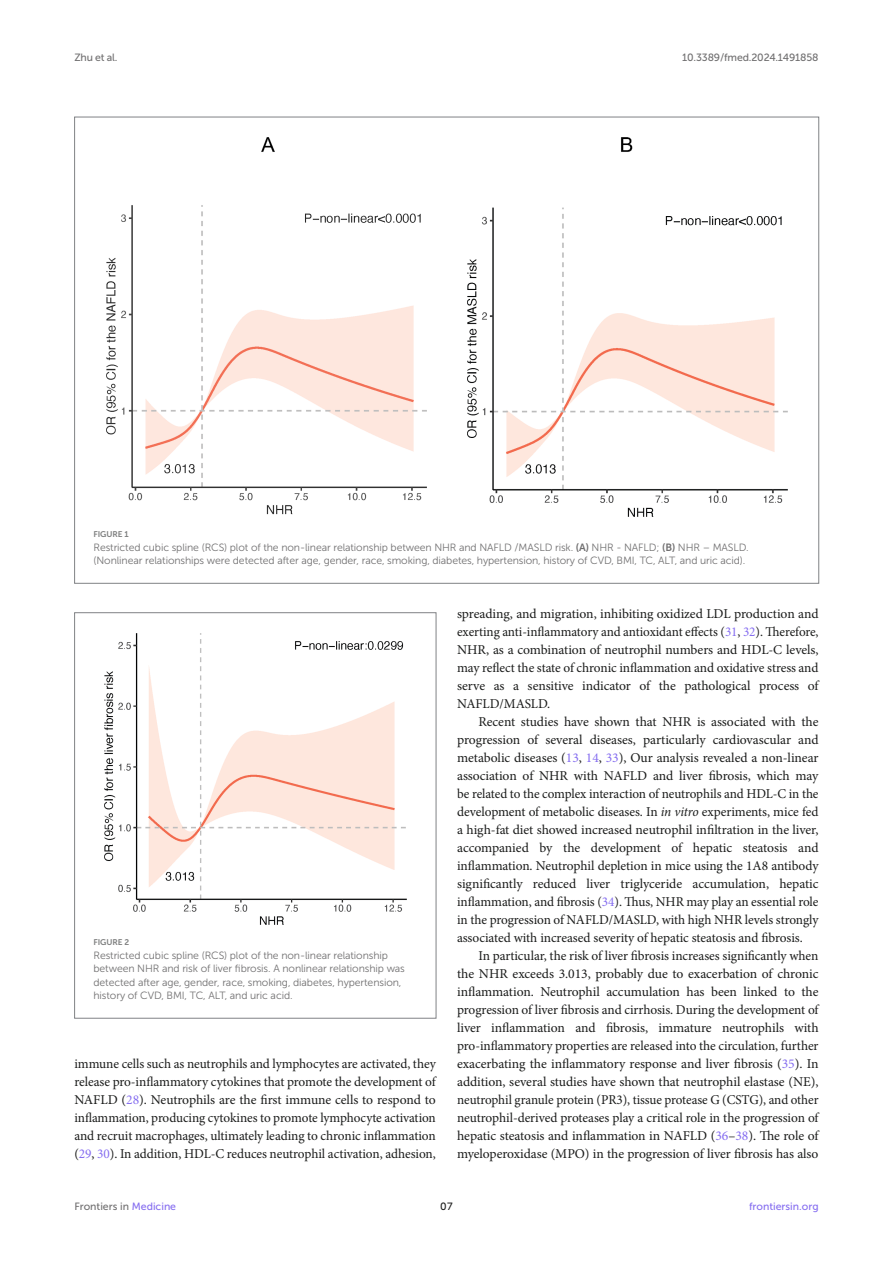
<style>
.page{position:relative;width:893px;height:1263px;background:#fff}
.page>*{position:absolute;margin:0;border:0;box-sizing:border-box;transform-origin:0 0}
.TEXT{font:13.5px/18px "Minion Pro";letter-spacing:-.005em;color:#1b1c1b;text-align:justify}
.FIG_LEG{font:10.5px/13.5px "Museo Sans 300";letter-spacing:-.01em;color:#706f70}
.t1{font:10.5px "Museo Sans 500";letter-spacing:-.015em;color:#706f70}
.t2{font:10.5px "Museo Sans 500";color:#856df0}
.t3{font:10.5px "Museo Sans 500";color:#1b1c1b}
.FIG_HD{font:8.25px "Museo Sans 700";letter-spacing:-.01em;color:#7e7f7f}
.s1{font-family:"Museo Sans 700"}
.s2{color:#856df0}
.s3{font-style:italic}
</style>
<div class="page">
<img style="left:106px;top:137px;width:682px;height:380px">
<img style="left:104px;top:633px;width:303px;height:292px">
<div style="left:74px;top:612px;width:362px;height:406px;border:1px solid #808285"></div>
<p class="t1" style="left:74px;top:51px;width:45px">Zhu et al.</p>
<p class="t1" style="left:682px;top:51px;width:138px">10.3389/fmed.2024.1491858</p>
<p class="FIG_HD" style="left:94px;top:530px;width:37px">FIGURE 1</p>
<p class="FIG_LEG" style="left:94px;top:541px;width:657px">Restricted cubic spline (RCS) plot of the non-linear relationship between NHR and NAFLD /MASLD risk. <span class="s1">(A)</span> NHR - NAFLD; <span class="s1">(B)</span> NHR – MASLD. (Nonlinear relationships were detected after age, gender, race, smoking, diabetes, hypertension, history of CVD, BMI, TC, ALT, and uric acid).</p>
<p class="FIG_HD" style="left:94px;top:938px;width:37px">FIGURE 2</p>
<p class="FIG_LEG" style="left:94px;top:948px;width:313px">Restricted cubic spline (RCS) plot of the non-linear relationship between NHR and risk of liver fibrosis. A nonlinear relationship was detected after age, gender, race, smoking, diabetes, hypertension, history of CVD, BMI, TC, ALT, and uric acid.</p>
<p class="TEXT" style="left:74px;top:1055px;width:363px">immune cells such as neutrophils and lymphocytes are activated, they release pro-inflammatory cytokines that promote the development of NAFLD (<span class="s2">28</span>). Neutrophils are the first immune cells to respond to inflammation, producing cytokines to promote lymphocyte activation and recruit macrophages, ultimately leading to chronic inflammation (<span class="s2">29</span>, <span class="s2">30</span>). In addition, HDL-C reduces neutrophil activation, adhesion,</p>
<p class="TEXT" style="left:457px;top:605px;width:363px">spreading, and migration, inhibiting oxidized LDL production and exerting anti-inflammatory and antioxidant effects (<span class="s2">31</span>, <span class="s2">32</span>). Therefore, NHR, as a combination of neutrophil numbers and HDL-C levels, may reflect the state of chronic inflammation and oxidative stress and serve as a sensitive indicator of the pathological process of NAFLD/MASLD.</p>
<p class="TEXT" style="left:457px;top:713px;width:363px;text-indent:21px">Recent studies have shown that NHR is associated with the progression of several diseases, particularly cardiovascular and metabolic diseases (<span class="s2">13</span>, <span class="s2">14</span>, <span class="s2">33</span>), Our analysis revealed a non-linear association of NHR with NAFLD and liver fibrosis, which may be related to the complex interaction of neutrophils and HDL-C in the development of metabolic diseases. In <span class="s3">in vitro</span> experiments, mice fed a high-fat diet showed increased neutrophil infiltration in the liver, accompanied by the development of hepatic steatosis and inflammation. Neutrophil depletion in mice using the 1A8 antibody significantly reduced liver triglyceride accumulation, hepatic inflammation, and fibrosis (<span class="s2">34</span>). Thus, NHR may play an essential role in the progression of NAFLD/MASLD, with high NHR levels strongly associated with increased severity of hepatic steatosis and fibrosis.</p>
<p class="TEXT" style="left:457px;top:947px;width:363px;text-indent:21px">In particular, the risk of liver fibrosis increases significantly when the NHR exceeds 3.013, probably due to exacerbation of chronic inflammation. Neutrophil accumulation has been linked to the progression of liver fibrosis and cirrhosis. During the development of liver inflammation and fibrosis, immature neutrophils with pro-inflammatory properties are released into the circulation, further exacerbating the inflammatory response and liver fibrosis (<span class="s2">35</span>). In addition, several studies have shown that neutrophil elastase (NE), neutrophil granule protein (PR3), tissue protease G (CSTG), and other neutrophil-derived proteases play a critical role in the progression of hepatic steatosis and inflammation in NAFLD (<span class="s2">36</span>–<span class="s2">38</span>). The role of myeloperoxidase (MPO) in the progression of liver fibrosis has also</p>
<p class="t1" style="left:74px;top:1200px;width:103px">Frontiers in <span class="s2">Medicine</span></p>
<p class="t3" style="left:440px;top:1200px;width:14px">07</p>
<p class="t2" style="left:749px;top:1200px;width:71px">frontiersin.org</p>
</div>
